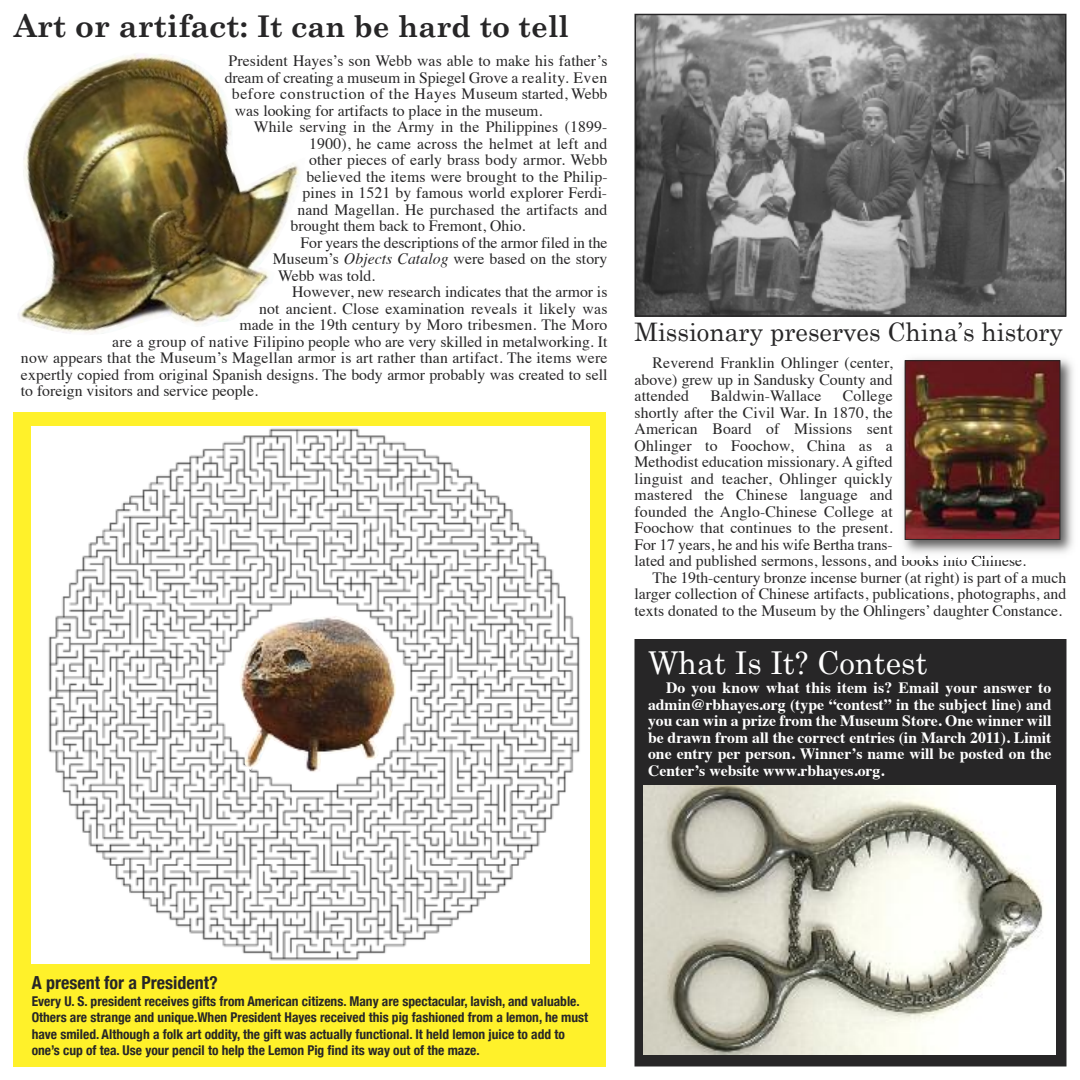
<style>
.page{position:relative;width:1080px;height:1080px;background:#fff}
.page>*{position:absolute;margin:0;border:0;box-sizing:border-box;transform-origin:0 0}
.t1{font:31.5px "Century Schoolbook";color:#fff}
.t2{font:700 30px "Century Schoolbook";color:#272627}
.t3{font:25.5px "Century Schoolbook";color:#272627}
.t4{font:700 condensed 18px "Helvetica Neue";color:#272627}
.t5{font:15.75px/16.5px "Times";letter-spacing:.005em;color:#272627;text-align:justify}
.t6{font:700 15.75px/16.5px "Times";color:#fff;text-align:justify}
.t7{font:15.75px "Times";letter-spacing:.04em;color:#272627}
.t8{font:700 condensed 13.5px/16.5px "Helvetica Neue";color:#272627}
.s1{font-size:31.5px}
.s2{font-style:italic}
</style>
<div class="page">
<div style="left:14px;top:412px;width:592px;height:654px;background:#fff12a"></div>
<img style="left:18px;top:54px;width:281px;height:280px">
<img style="left:637px;top:17px;width:426px;height:297px">
<div style="left:634px;top:14px;width:432px;height:303px;border:2px solid #272627"></div>
<img style="left:901px;top:358px;width:172px;height:201px">
<img style="left:907px;top:362px;width:151px;height:176px">
<div style="left:905px;top:360px;width:155px;height:180px;border:1px solid #272627"></div>
<img style="left:32px;top:427px;width:558px;height:536px">
<img style="left:239px;top:616px;width:158px;height:157px">
<div style="left:636px;top:640px;width:429px;height:425px;background:#272627"></div>
<div style="left:634px;top:639px;width:432px;height:428px;border:2px solid #272627"></div>
<img style="left:644px;top:785px;width:410px;height:270px">
<h2 class="t2" style="left:14px;top:7px;width:556px"><span class="s1">Art or artifact:</span> It can be hard to tell</h2>
<p class="t5" style="left:228px;top:54px;width:381px">President Hayes’s son Webb was able to make his father’s</p>
<p class="t5" style="left:225px;top:70px;width:384px">dream of creating a museum in Spiegel Grove a reality. Even</p>
<p class="t7" style="left:232px;top:87px;width:377px">before construction of the Hayes Museum started, Webb</p>
<p class="t5" style="left:235px;top:104px;width:309px">was looking for artifacts to place in the museum.</p>
<p class="t5" style="left:254px;top:120px;width:355px">While serving in the Army in the Philippines (1899-</p>
<p class="t5" style="left:309px;top:137px;width:300px">1900), he came across the helmet at left and</p>
<p class="t5" style="left:309px;top:153px;width:300px">other pieces of early brass body armor. Webb</p>
<p class="t5" style="left:306px;top:170px;width:303px">believed the items were brought to the Philip-</p>
<p class="t5" style="left:303px;top:186px;width:306px">pines in 1521 by famous world explorer Ferdi-</p>
<p class="t5" style="left:297px;top:203px;width:312px">nand Magellan. He purchased the artifacts and</p>
<p class="t5" style="left:291px;top:219px;width:236px">brought them back to Fremont, ohio.</p>
<p class="t5" style="left:301px;top:236px;width:308px">For years the descriptions of the armor filed in the</p>
<p class="t5" style="left:273px;top:252px;width:336px">Museum’s <span class="s2">Objects Catalog</span> were based on the story</p>
<p class="t5" style="left:278px;top:269px;width:99px">Webb was told.</p>
<p class="t5" style="left:292px;top:285px;width:317px">However, new research indicates that the armor is</p>
<p class="t5" style="left:259px;top:302px;width:350px">not ancient. Close examination reveals it likely was</p>
<p class="t5" style="left:239px;top:318px;width:370px">made in the 19th century by Moro tribesmen. The Moro</p>
<p class="t5" style="left:112px;top:335px;width:497px">are a group of native Filipino people who are very skilled in metalworking. It</p>
<p class="t5" style="left:21px;top:351px;width:588px">now appears that the Museum’s Magellan armor is art rather than artifact. The items were</p>
<p class="t5" style="left:21px;top:368px;width:588px">expertly copied from original Spanish designs. The body armor probably was created to sell</p>
<p class="t5" style="left:21px;top:384px;width:239px">to foreign visitors and service people.</p>
<h3 class="t3" style="left:635px;top:316px;width:430px">Missionary preserves China’s history</h3>
<p class="t5" style="left:635px;top:356px;width:260px;text-indent:18px">Reverend Franklin ohlinger (center, above) grew up in Sandusky County and attended</p>
<p class="t5" style="left:710px;top:389px;width:113px">Baldwin-Wallace</p>
<p class="t5" style="left:843px;top:389px;width:51px">College</p>
<p class="t5" style="left:635px;top:406px;width:260px">shortly after the Civil War. In 1870, the</p>
<p class="t5" style="left:635px;top:422px;width:260px">American Board of Missions sent</p>
<p class="t5" style="left:635px;top:439px;width:260px">ohlinger to Foochow, China as a</p>
<p class="t5" style="left:635px;top:455px;width:260px">Methodist education missionary. A gifted</p>
<p class="t5" style="left:635px;top:472px;width:260px">linguist and teacher, ohlinger quickly</p>
<p class="t5" style="left:635px;top:488px;width:260px">mastered the Chinese language and</p>
<p class="t5" style="left:635px;top:505px;width:260px">founded the Anglo-Chinese College at</p>
<p class="t5" style="left:635px;top:521px;width:260px">Foochow that continues to the present.</p>
<p class="t5" style="left:635px;top:538px;width:260px">For 17 years, he and his wife Bertha trans-</p>
<p class="t5" style="left:635px;top:554px;width:393px">lated and published sermons, lessons, and books into Chinese.</p>
<p class="t5" style="left:653px;top:571px;width:415px">The 19th-century bronze incense burner (at right) is part of a much</p>
<p class="t5" style="left:635px;top:587px;width:433px">larger collection of Chinese artifacts, publications, photographs, and</p>
<p class="t5" style="left:635px;top:604px;width:429px">texts donated to the Museum by the ohlingers’ daughter Constance.</p>
<h1 class="t1" style="left:648px;top:643px;width:281px">What Is It? Contest</h1>
<p class="t6" style="left:648px;top:681px;width:405px;text-indent:18px">Do you know what this item is? Email your answer to admin@rbhayes.org (type “contest” in the subject line) and you can win a prize from the Museum Store. One winner will be drawn from all the correct entries (in March 2011). Limit one entry per person. Winner’s name will be posted on the Center’s website www.rbhayes.org.</p>
<p class="t4" style="left:32px;top:972px;width:188px">A present for a President?</p>
<p class="t8" style="left:32px;top:993px;width:558px">Every U. S. president receives gifts from American citizens. Many are spectacular, lavish, and valuable.<br>Others are strange and unique.When President Hayes received this pig fashioned from a lemon, he must have smiled. Although a folk art oddity, the gift was actually functional. It held lemon juice to add to one’s cup of tea. Use your pencil to help the Lemon Pig find its way out of the maze.</p>
</div>
